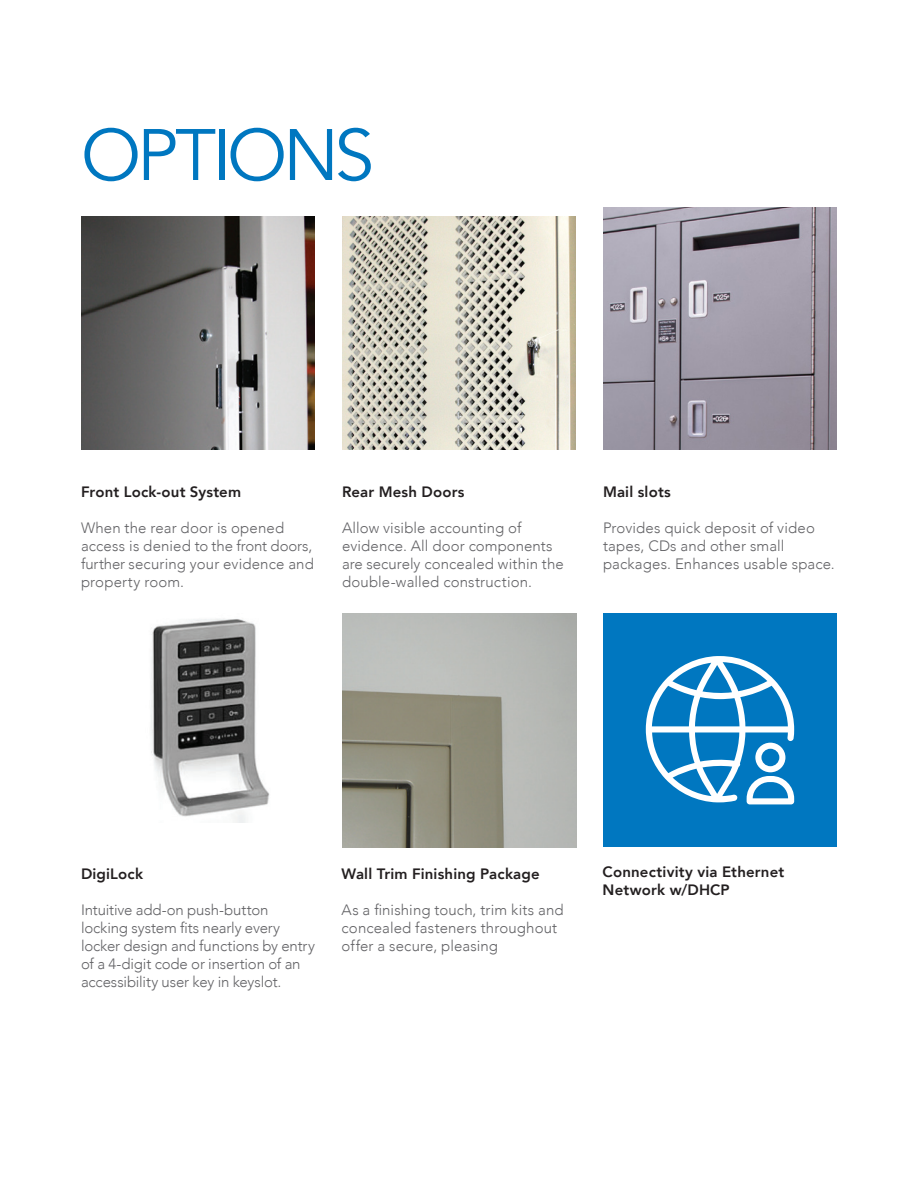
<style>
.page{position:relative;width:918px;height:1188px;background:#fff}
.page>*{position:absolute;margin:0;border:0;box-sizing:border-box;transform-origin:0 0}
.t1{font:72px "Avenir";letter-spacing:-.055em;color:#0077c0}
.t2{font:300 15px/18px "Avenir";letter-spacing:.005em;color:#636366}
.t3{font:800 15px/18px "Avenir";letter-spacing:.01em;color:#231f20}
</style>
<div class="page">
<img style="left:81px;top:216px;width:234px;height:234px">
<img style="left:342px;top:216px;width:234px;height:234px">
<img style="left:603px;top:207px;width:234px;height:243px">
<img style="left:342px;top:613px;width:234px;height:234px">
<img style="left:150px;top:619px;width:120px;height:204px">
<div style="left:603px;top:613px;width:234px;height:234px;background:#0077c0"></div>
<svg style="left:646px;top:656px;width:148px;height:148px"></svg>
<h1 class="t1" style="left:81px;top:112px;width:295px">OPTIONS</h1>
<p class="t3" style="left:81px;top:482px;width:162px">Front Lock-out System</p>
<p class="t2" style="left:81px;top:518px;width:234px">When the rear door is opened access is denied to the front doors, further securing your evidence and property room.</p>
<p class="t3" style="left:342px;top:482px;width:124px">Rear Mesh Doors</p>
<p class="t2" style="left:342px;top:518px;width:223px">Allow visible accounting of evidence. All door components are securely concealed within the double-walled construction.</p>
<p class="t3" style="left:603px;top:482px;width:69px">Mail slots</p>
<p class="t2" style="left:603px;top:518px;width:233px">Provides quick deposit of video tapes, CDs and other small packages. Enhances usable space.</p>
<p class="t3" style="left:81px;top:865px;width:64px">DigiLock</p>
<p class="t2" style="left:81px;top:901px;width:236px">Intuitive add-on push-button locking system fits nearly every locker design and functions by entry of a 4-digit code or insertion of an accessibility user key in keyslot.</p>
<p class="t3" style="left:342px;top:865px;width:200px">Wall Trim Finishing Package</p>
<p class="t2" style="left:342px;top:901px;width:224px">As a finishing touch, trim kits and concealed fasteners throughout offer a secure, pleasing</p>
<p class="t3" style="left:603px;top:863px;width:183px">Connectivity via Ethernet<br>Network w/DHCP</p>
</div>
